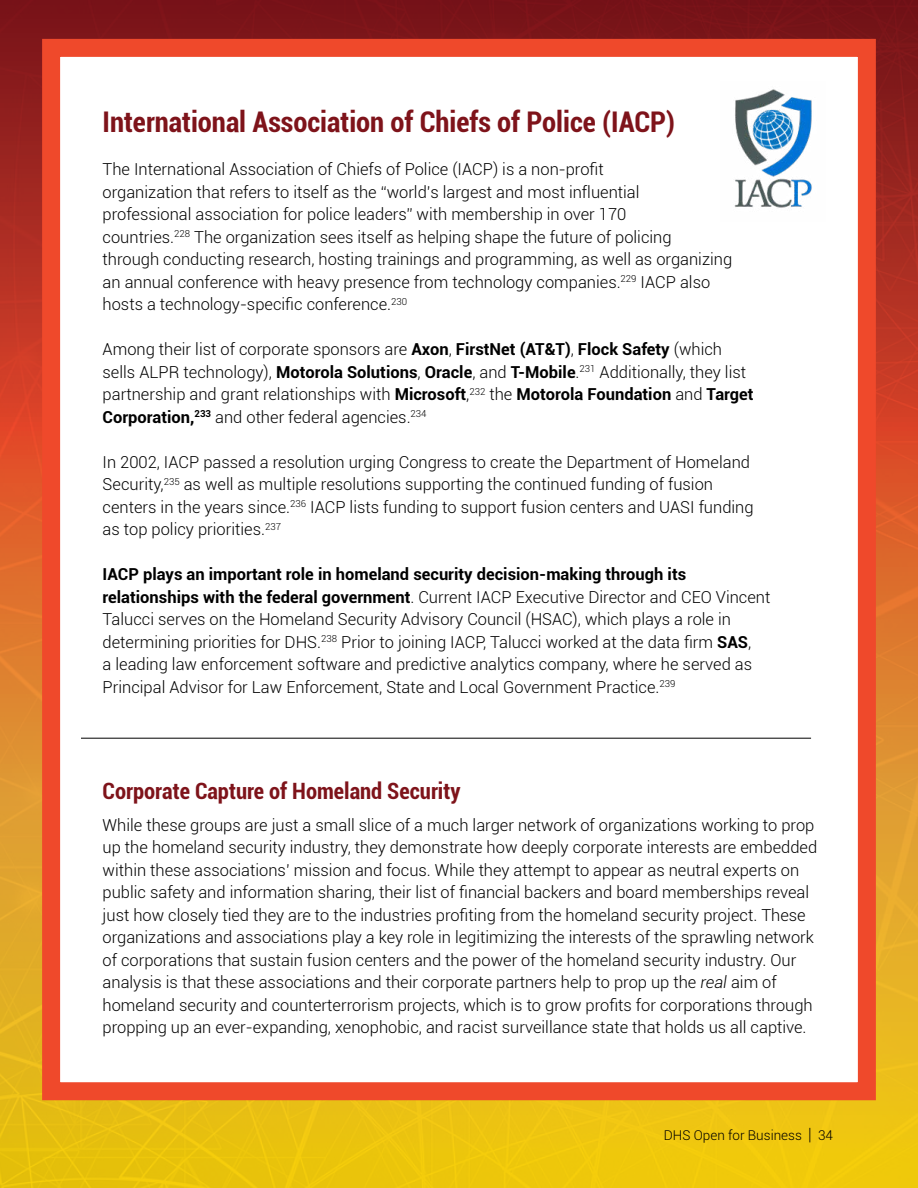
<style>
.page{position:relative;width:918px;height:1188px;background:#fff}
.page>*{position:absolute;margin:0;border:0;box-sizing:border-box;transform-origin:0 0}
.t1{font:700 condensed 28.5px "Roboto";color:#7e131a}
.t2{font:700 condensed 22.5px "Roboto";color:#7e131a}
.t3{font:300 16.5px/22.5px "Roboto";color:#000}
.t4{font:300 13.5px "Roboto";color:#000}
.s1{font-weight:700}
.s2{font-style:italic}
.s3{font-size:16.8px}
</style>
<div class="page">
<img style="left:0;top:0;width:918px;height:1188px">
<div style="left:42px;top:39px;width:834px;height:1061px;background:#fff;border:18px solid #ef492b"></div>
<img style="left:734px;top:89px;width:78px;height:119px">
<hr style="left:81px;top:738px;width:730px;height:1px;background:#000">
<h1 class="t1" style="left:103px;top:101px;width:574px">International Association of Chiefs of Police (IACP)</h1>
<p class="t3" style="left:103px;top:157px;width:631px">The International Association of Chiefs of Police (IACP) is a non-profit<br>organization that refers to itself as the “world’s largest and most influential professional association for police leaders” with membership in over 170<br>countries.<sup>228</sup> The organization sees itself as helping shape the future of policing through conducting research, hosting trainings and programming, as well as organizing an annual conference with heavy presence from technology companies.<sup>229</sup> IACP also hosts a technology-specific conference.<sup>230</sup></p>
<p class="t3" style="left:103px;top:337px;width:653px">Among their list of corporate sponsors are <span class="s1">Axon</span>, <span class="s1">FirstNet (AT&amp;T)</span>, <span class="s1">Flock Safety</span> (which sells ALPR technology), <span class="s1">Motorola Solutions</span>, <span class="s1">Oracle</span>, and <span class="s1">T-Mobile</span>.<sup>231</sup> Additionally, they list partnership and grant relationships with <span class="s1">Microsoft</span>,<sup>232</sup> the <span class="s1">Motorola Foundation</span> and <span class="s1">Target Corporation,</span><sup>233</sup> and other federal agencies.<sup>234</sup></p>
<p class="t3" style="left:103px;top:450px;width:653px">In 2002, IACP passed a resolution urging Congress to create the Department of Homeland Security,<sup>235</sup> as well as multiple resolutions supporting the continued funding of fusion centers in the years since.<sup>236</sup> IACP lists funding to support fusion centers and UASI funding as top policy priorities.<sup>237</sup></p>
<p class="t3" style="left:103px;top:562px;width:669px"><span class="s1">IACP plays an important role in homeland security decision-making through its relationships with the federal government</span>. Current IACP Executive Director and CEO Vincent Talucci serves on the Homeland Security Advisory Council (HSAC), which plays a role in determining priorities for DHS.<sup>238</sup> Prior to joining IACP, Talucci worked at the data firm <span class="s1">SAS</span>,<br>a leading law enforcement software and predictive analytics company, where he served as Principal Advisor for Law Enforcement, State and Local Government Practice.<sup>239</sup></p>
<h2 class="t2" style="left:103px;top:775px;width:359px">Corporate Capture of Homeland Security</h2>
<p class="t3" style="left:103px;top:813px;width:716px">While these groups are just a small slice of a much larger network of organizations working to prop up the homeland security industry, they demonstrate how deeply corporate interests are embedded within these associations’ mission and focus. While they attempt to appear as neutral experts on public safety and information sharing, their list of financial backers and board memberships reveal just how closely tied they are to the industries profiting from the homeland security project. These organizations and associations play a key role in legitimizing the interests of the sprawling network of corporations that sustain fusion centers and the power of the homeland security industry. Our analysis is that these associations and their corporate partners help to prop up the <span class="s2">real</span> aim of homeland security and counterterrorism projects, which is to grow profits for corporations through propping up an ever-expanding, xenophobic, and racist surveillance state that holds us all captive.</p>
<p class="t4" style="left:664px;top:1126px;width:171px">DHS Open for Business <span class="s3">|</span> 34</p>
</div>
